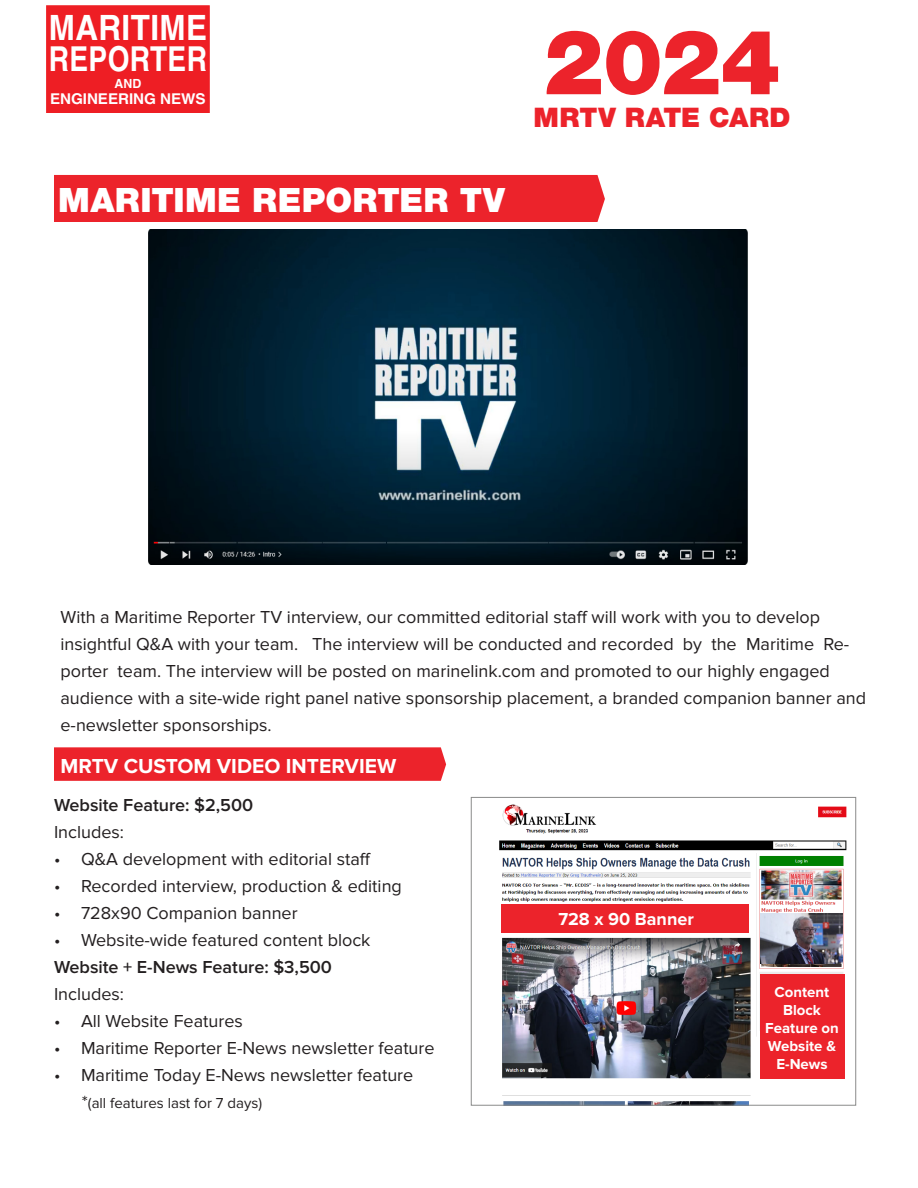
<style>
.page{position:relative;width:918px;height:1188px;background:#fff}
.page>*{position:absolute;margin:0;border:0;box-sizing:border-box;transform-origin:0 0}
.t1{font:900 90px "Helvetica Neue LT Std";color:#ec232b}
.t2{font:700 condensed 34.95px "Helvetica";letter-spacing:.01em;color:#fff;scale:1.1 1}
.t3{font:700 condensed 34.35px "Helvetica";letter-spacing:.01em;color:#fff}
.t4{font:900 33.6px "Helvetica Neue LT Std";letter-spacing:.01em;color:#fff}
.t5{font:900 27px "Helvetica Neue LT Std";letter-spacing:.01em;color:#ec232b}
.t6{font:700 21px "Proxima Nova";color:#fff}
.t7{font:18px/27px "Proxima Nova";color:#231f20}
.t8{font:600 18px "Proxima Nova";color:#231f20}
.t9{font:700 18px "Proxima Nova";color:#fff}
.t10{font:700 15px/18px "Proxima Nova";color:#fff;text-align:center}
.t11{font:15px "Proxima Nova";color:#231f20}
.t12{font:700 condensed 14.85px "Helvetica";letter-spacing:-.005em;color:#fff;scale:1.25 1}
.t13{font:700 condensed 12.6px "Helvetica";color:#fff;scale:1.2 1}
.s1{font-size:18px}
</style>
<div class="page">
<div style="left:46px;top:5px;width:164px;height:107px;background:#ee1e24"></div>
<div style="left:54px;top:175px;width:551px;height:47px;background:#ec232b"></div>
<div style="left:54px;top:747px;width:392px;height:34px;background:#ec232b"></div>
<img style="left:148px;top:230px;width:600px;height:335px">
<img style="left:499px;top:804px;width:348px;height:300px">
<div style="left:471px;top:797px;width:385px;height:309px;border:1px solid #8a8b8a"></div>
<div style="left:501px;top:904px;width:247px;height:29px;background:#ec232b"></div>
<img style="left:760px;top:914px;width:82px;height:49px">
<div style="left:760px;top:974px;width:85px;height:105px;background:#ec232b"></div>
<h2 class="t2" style="left:49px;top:6px;width:145px">MARITIME</h2>
<h3 class="t3" style="left:49px;top:38px;width:160px">REPORTER</h3>
<p class="t13" style="left:115px;top:75px;width:24px">AND</p>
<p class="t12" style="left:50px;top:90px;width:126px">ENGINEERING NEWS</p>
<h3 class="t4" style="left:58px;top:180px;width:448px">MARITIME REPORTER TV</h3>
<h1 class="t1" style="left:544px;top:8px;width:238px">2024</h1>
<h3 class="t5" style="left:533px;top:101px;width:259px">MRTV RATE CARD</h3>
<p class="t7" style="left:60px;top:604px;width:807px">With a Maritime Reporter TV interview, our committed editorial staff will work with you to develop insightful Q&amp;A with your team. The interview will be conducted and recorded by the Maritime Re&shy;porter team. The interview will be posted on marinelink.com and promoted to our highly engaged audience with a site-wide right panel native sponsorship placement, a branded companion banner and e-newsletter sponsorships.</p>
<p class="t6" style="left:60px;top:754px;width:337px">MRTV Custom Video Interview</p>
<p class="t8" style="left:54px;top:797px;width:201px">Website Feature: $2,500</p>
<p class="t7" style="left:54px;top:819px;width:72px">Includes:</p>
<p class="t7" style="left:54px;top:846px;width:319px">• Q&amp;A development with editorial staff</p>
<p class="t7" style="left:54px;top:873px;width:349px">• Recorded interview, production &amp; editing</p>
<p class="t7" style="left:54px;top:900px;width:245px">• 728x90 Companion banner</p>
<p class="t7" style="left:54px;top:927px;width:318px">• Website-wide featured content block</p>
<p class="t8" style="left:54px;top:959px;width:280px">Website + E-News Feature: $3,500</p>
<p class="t7" style="left:54px;top:981px;width:72px">Includes:</p>
<p class="t7" style="left:54px;top:1008px;width:190px">• All Website Features</p>
<p class="t7" style="left:54px;top:1035px;width:382px">• Maritime Reporter E-News newsletter feature</p>
<p class="t7" style="left:54px;top:1062px;width:361px">• Maritime Today E-News newsletter feature</p>
<p class="t11" style="left:82px;top:1095px;width:182px"><span class="s1">*</span>(all features last for 7 days)</p>
<p class="t9" style="left:558px;top:909px;width:137px">728 x 90 Banner</p>
<p class="t10" style="left:765px;top:983px;width:75px">Content<br>Block<br>Feature on<br>Website &amp;<br>E-News</p>
</div>
